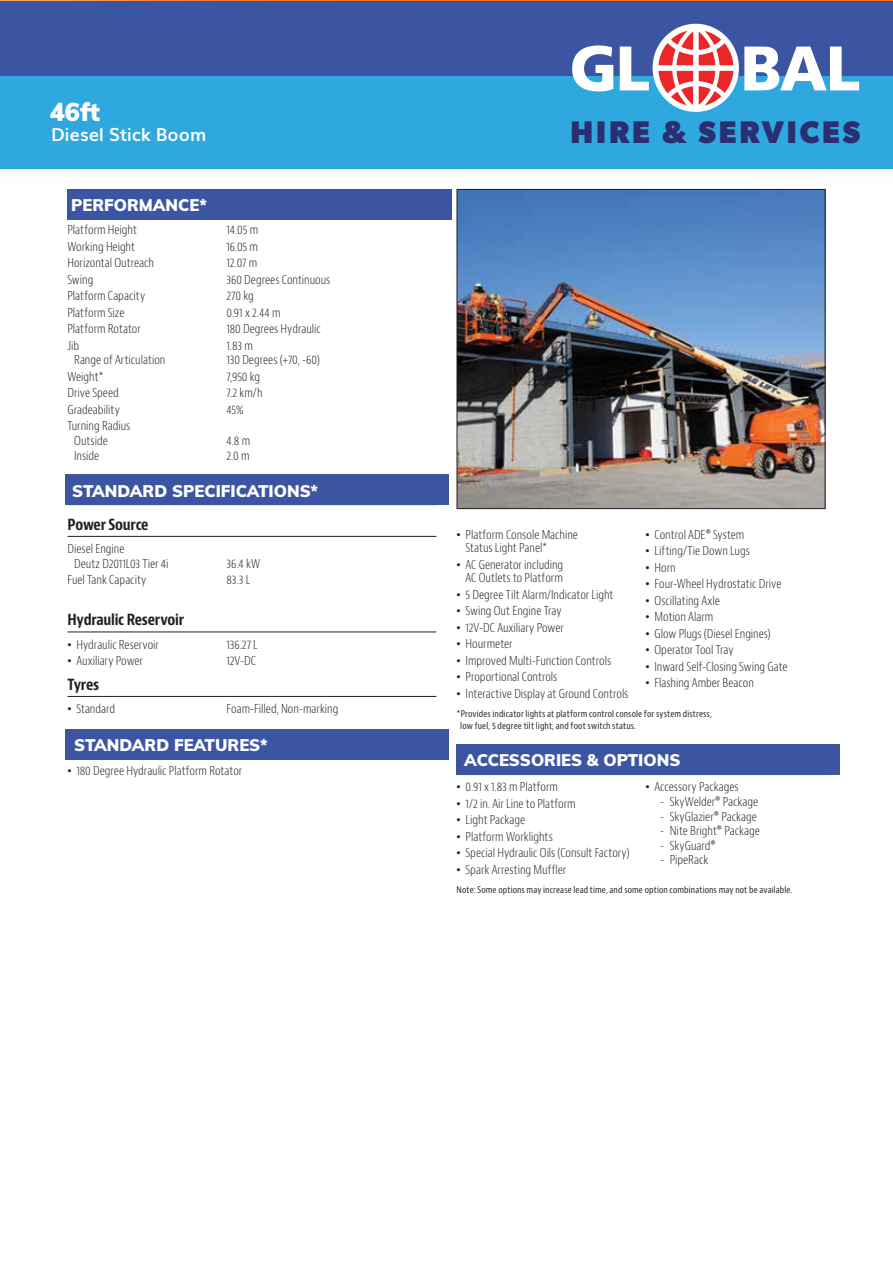
<style>
.page{position:relative;width:893px;height:1263px;background:#fff}
.page>*{position:absolute;margin:0;border:0;box-sizing:border-box;transform-origin:0 0}
.t1{font:700 31.35px "Gibson";letter-spacing:.095em;color:#2b2e70}
.t2{font:900 25.35px "Muli";color:#fff}
.t3{font:700 17.85px "Muli";color:#fff}
.t4{font:900 16.5px "Muli";color:#fff}
.t5{font:800 16.5px "Bernino Sans";color:#fff;scale:.9 1}
.t6{font:700 condensed 15px "Bernino Sans";letter-spacing:-.015em;color:#231f20}
.t7{font:300 condensed 12px/14.5px "Bernino Sans";color:#231f20}
.t8{font:condensed 9px/12px "Bernino Sans";letter-spacing:.015em;color:#231f20}
.s1{font-family:"Arial";font-weight:400;font-stretch:normal}
</style>
<div class="page">
<img style="left:0;top:0;width:893px;height:171px">
<hr style="left:68px;top:536px;width:368px;height:1px;background:#231f20">
<hr style="left:68px;top:632px;width:368px;height:1px;background:#231f20">
<hr style="left:68px;top:696px;width:368px;height:1px;background:#231f20">
<img style="left:459px;top:191px;width:364px;height:316px">
<div style="left:457px;top:189px;width:368px;height:320px;border:1px solid #231f20"></div>
<div style="left:67px;top:189px;width:385px;height:31px;background:#3b55a3"></div>
<div style="left:65px;top:475px;width:384px;height:30px;background:#3b55a3"></div>
<div style="left:66px;top:729px;width:383px;height:31px;background:#3b55a3"></div>
<div style="left:456px;top:744px;width:383px;height:31px;background:#3b55a3"></div>
<div style="left:0;top:73px;width:892px;height:95px;background:#2ea8df"></div>
<div style="left:0;top:1px;width:893px;height:75px;background:#3b55a3"></div>
<svg style="left:652px;top:24px;width:87px;height:88px"></svg>
<svg style="left:572px;top:45px;width:41px;height:46px"></svg>
<svg style="left:620px;top:46px;width:29px;height:45px"></svg>
<svg style="left:699px;top:31px;width:34px;height:34px"></svg>
<svg style="left:658px;top:31px;width:35px;height:34px"></svg>
<svg style="left:658px;top:71px;width:75px;height:34px;background:#e58b90"></svg>
<svg style="left:744px;top:47px;width:115px;height:44px"></svg>
<h2 class="t2" style="left:50px;top:93px;width:52px">46ft</h2>
<h3 class="t3" style="left:51px;top:121px;width:157px">Diesel Stick Boom</h3>
<h1 class="t1" style="left:571px;top:113px;width:291px">HIRE &amp; SERVICES</h1>
<h3 class="t5" style="left:76px;top:192px;width:117px">Performance</h3>
<p class="t7" style="left:68px;top:223px;width:71px">Platform Height</p>
<p class="t7" style="left:226px;top:223px;width:33px">14.05 m</p>
<p class="t7" style="left:68px;top:239px;width:69px">Working Height</p>
<p class="t7" style="left:226px;top:239px;width:33px">16.05 m</p>
<p class="t7" style="left:68px;top:256px;width:88px">Horizontal Outreach</p>
<p class="t7" style="left:226px;top:256px;width:32px">12.07 m</p>
<p class="t7" style="left:68px;top:272px;width:27px">Swing</p>
<p class="t7" style="left:226px;top:272px;width:105px">360 Degrees Continuous</p>
<p class="t7" style="left:68px;top:289px;width:79px">Platform Capacity</p>
<p class="t7" style="left:226px;top:289px;width:29px">270 kg</p>
<p class="t7" style="left:68px;top:305px;width:58px">Platform Size</p>
<p class="t7" style="left:226px;top:305px;width:56px">0.91 x 2.44 m</p>
<p class="t7" style="left:68px;top:322px;width:75px">Platform Rotator</p>
<p class="t7" style="left:226px;top:322px;width:96px">180 Degrees Hydraulic</p>
<p class="t7" style="left:68px;top:338px;width:13px">Jib</p>
<p class="t7" style="left:226px;top:338px;width:28px">1.83 m</p>
<p class="t7" style="left:74px;top:353px;width:93px">Range of Articulation</p>
<p class="t7" style="left:226px;top:353px;width:95px">130 Degrees (+70, -60)</p>
<p class="t7" style="left:68px;top:369px;width:38px">Weight*</p>
<p class="t7" style="left:226px;top:369px;width:35px">7,950 kg</p>
<p class="t7" style="left:68px;top:386px;width:53px">Drive Speed</p>
<p class="t7" style="left:226px;top:386px;width:37px">7.2 km/h</p>
<p class="t7" style="left:68px;top:402px;width:54px">Gradeability</p>
<p class="t7" style="left:226px;top:402px;width:19px">45%</p>
<p class="t7" style="left:74px;top:419px;width:58px;text-indent:-7px">Turning Radius<br>Outside</p>
<h3 class="t4" style="left:71px;top:193px;width:137px">PERFORMANCE*</h3>
<p class="t7" style="left:226px;top:434px;width:25px">4.8 m</p>
<p class="t7" style="left:74px;top:448px;width:27px">Inside</p>
<p class="t7" style="left:226px;top:448px;width:25px">2.0 m</p>
<h3 class="t5" style="left:76px;top:479px;width:214px">Standard Specifications</h3>
<p class="t6" style="left:68px;top:515px;width:83px">Power Source</p>
<p class="t7" style="left:74px;top:542px;width:96px;text-indent:-7px">Diesel Engine<br>Deutz D2011L03 Tier 4i</p>
<h3 class="t4" style="left:72px;top:478px;width:247px">STANDARD SPECIFICATIONS*</h3>
<p class="t7" style="left:226px;top:556px;width:35px">36.4 kW</p>
<p class="t7" style="left:68px;top:573px;width:80px">Fuel Tank Capacity</p>
<p class="t7" style="left:226px;top:573px;width:25px">83.3 L</p>
<p class="t6" style="left:68px;top:611px;width:118px">Hydraulic Reservoir</p>
<p class="t7" style="left:68px;top:637px;width:93px"><span class="s1">•</span> Hydraulic Reservoir</p>
<p class="t7" style="left:227px;top:637px;width:33px">136.27 L</p>
<p class="t7" style="left:68px;top:654px;width:77px"><span class="s1">•</span> Auxiliary Power</p>
<p class="t7" style="left:227px;top:654px;width:31px">12V-DC</p>
<p class="t6" style="left:68px;top:675px;width:33px">Tyres</p>
<p class="t7" style="left:68px;top:702px;width:49px"><span class="s1">•</span> Standard</p>
<p class="t7" style="left:227px;top:702px;width:113px">Foam-Filled, Non-marking</p>
<h3 class="t5" style="left:76px;top:733px;width:166px">Standard Features</h3>
<p class="t7" style="left:68px;top:763px;width:176px"><span class="s1">•</span> 180 Degree Hydraulic Platform Rotator</p>
<h3 class="t4" style="left:74px;top:733px;width:195px">STANDARD FEATURES*</h3>
<p class="t7" style="left:645px;top:527px;width:100px"><span class="s1">•</span> Control ADE® System</p>
<p class="t7" style="left:645px;top:544px;width:106px"><span class="s1">•</span> Lifting/Tie Down Lugs</p>
<p class="t7" style="left:645px;top:560px;width:32px"><span class="s1">•</span> Horn</p>
<p class="t7" style="left:645px;top:577px;width:137px"><span class="s1">•</span> Four-Wheel Hydrostatic Drive</p>
<p class="t7" style="left:645px;top:593px;width:76px"><span class="s1">•</span> Oscillating Axle</p>
<p class="t7" style="left:645px;top:610px;width:69px"><span class="s1">•</span> Motion Alarm</p>
<p class="t7" style="left:645px;top:626px;width:127px"><span class="s1">•</span> Glow Plugs (Diesel Engines)</p>
<p class="t7" style="left:645px;top:643px;width:90px"><span class="s1">•</span> Operator Tool Tray</p>
<p class="t7" style="left:645px;top:659px;width:144px"><span class="s1">•</span> Inward Self-Closing Swing Gate</p>
<p class="t7" style="left:645px;top:676px;width:110px"><span class="s1">•</span> Flashing Amber Beacon</p>
<p class="t8" style="left:460px;top:708px;width:253px;text-indent:-4px">*Provides indicator lights at platform control console for system distress, low fuel, 5 degree tilt light, and foot switch status.</p>
<h3 class="t5" style="left:477px;top:749px;width:184px">ccessories &amp; Options</h3>
<p class="t7" style="left:457px;top:780px;width:103px"><span class="s1">•</span> 0.91 x 1.83 m Platform</p>
<p class="t7" style="left:457px;top:796px;width:121px"><span class="s1">•</span> 1/2 in. Air Line to Platform</p>
<p class="t7" style="left:457px;top:813px;width:70px"><span class="s1">•</span> Light Package</p>
<p class="t7" style="left:457px;top:829px;width:98px"><span class="s1">•</span> Platform Worklights</p>
<p class="t7" style="left:457px;top:846px;width:175px"><span class="s1">•</span> Special Hydraulic Oils (Consult Factory)</p>
<p class="t7" style="left:457px;top:862px;width:111px"><span class="s1">•</span> Spark Arresting Muffler</p>
<p class="t7" style="left:466px;top:528px;width:114px;line-height:13.5px;text-indent:-9px"><span class="s1">•</span> Platform Console Machine<br>Status Light Panel*</p>
<p class="t7" style="left:457px;top:558px;width:108px;line-height:13.5px;text-align:right"><span class="s1">•</span> AC Generator including<br>AC Outlets to Platform</p>
<p class="t7" style="left:457px;top:587px;width:158px"><span class="s1">•</span> 5 Degree Tilt Alarm/Indicator Light</p>
<p class="t7" style="left:457px;top:604px;width:107px"><span class="s1">•</span> Swing Out Engine Tray</p>
<p class="t7" style="left:457px;top:620px;width:109px"><span class="s1">•</span> 12V-DC Auxiliary Power</p>
<p class="t7" style="left:457px;top:637px;width:57px"><span class="s1">•</span> Hourmeter</p>
<p class="t7" style="left:457px;top:653px;width:156px"><span class="s1">•</span> Improved Multi-Function Controls</p>
<p class="t7" style="left:457px;top:670px;width:102px"><span class="s1">•</span> Proportional Controls</p>
<p class="t7" style="left:457px;top:686px;width:173px"><span class="s1">•</span> Interactive Display at Ground Controls</p>
<h3 class="t4" style="left:464px;top:748px;width:218px">ACCESSORIES &amp; OPTIONS</h3>
<p class="t7" style="left:645px;top:780px;width:95px"><span class="s1">•</span> Accessory Packages</p>
<p class="t7" style="left:660px;top:794px;width:100px">- SkyWelder® Package</p>
<p class="t7" style="left:660px;top:809px;width:98px">- SkyGlazier® Package</p>
<p class="t7" style="left:660px;top:824px;width:101px">- Nite Bright® Package</p>
<p class="t7" style="left:660px;top:838px;width:57px">- SkyGuard®</p>
<p class="t7" style="left:660px;top:853px;width:50px">- PipeRack</p>
<p class="t8" style="left:457px;top:884px;width:337px">Note: Some options may increase lead time, and some option combinations may not be available.</p>
</div>
